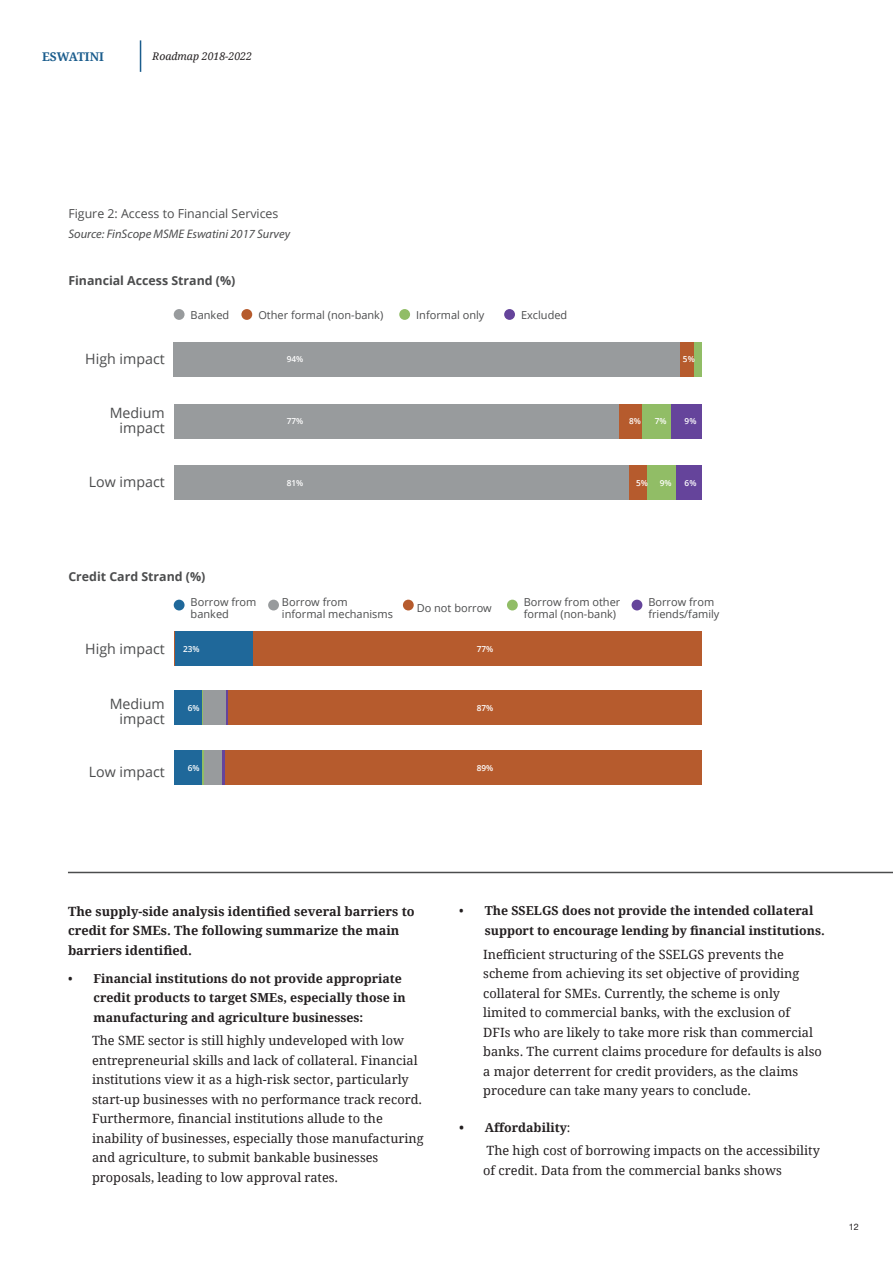
<style>
.page{position:relative;width:893px;height:1263px;background:#fff}
.page>*{position:absolute;margin:0;border:0;box-sizing:border-box;transform-origin:0 0}
.t1{font:14.25px/15px "Open Sans";color:#4b4c4d;text-align:right}
.t2{font:12.75px/19.5px "Droid Serif";color:#231f20}
.t3{font:700 12.75px/19.5px "Droid Serif";color:#231f20}
.t4{font:700 12.3px/19.5px "Droid Serif";color:#231f20}
.t5{font:italic 12.3px/19.5px "Myriad Pro";color:#4b4c4d}
.t6{font:700 12.3px "Open Sans";color:#4b4c4d}
.t7{font:700 12px "Droid Serif";color:#1b5d8d}
.t8{font:10.95px/12px "Open Sans";color:#4b4c4d}
.t9{font:italic 10.5px "Droid Serif";color:#231f20}
.t10{font:9px "Helvetica Neue";color:#231f20}
.t11{font:600 8.25px "Open Sans";color:#fff}
.s1{font-family:"Open Sans";font-style:normal}
.s2{font-weight:400}
</style>
<div class="page">
<div style="left:174px;top:465px;width:473px;height:34px;background:#989b9d"></div>
<div style="left:676px;top:465px;width:26px;height:34px;background:#65449b"></div>
<div style="left:174px;top:404px;width:468px;height:34px;background:#989b9d"></div>
<div style="left:671px;top:404px;width:31px;height:34px;background:#65449b"></div>
<div style="left:174px;top:342px;width:528px;height:34px;background:#989b9d"></div>
<div style="left:619px;top:404px;width:28px;height:34px;background:#b65b2d"></div>
<div style="left:629px;top:465px;width:29px;height:34px;background:#b65b2d"></div>
<div style="left:680px;top:342px;width:15px;height:34px;background:#b65b2d"></div>
<div style="left:647px;top:465px;width:29px;height:34px;background:#91bd66"></div>
<div style="left:642px;top:404px;width:29px;height:34px;background:#91bd66"></div>
<div style="left:695px;top:342px;width:7px;height:34px;background:#91bd66"></div>
<div style="left:174px;top:309px;width:11px;height:11px;background:#989b9d;border-radius:50%"></div>
<div style="left:241px;top:309px;width:11px;height:11px;background:#b65b2d;border-radius:50%"></div>
<div style="left:399px;top:309px;width:11px;height:11px;background:#91bd66;border-radius:50%"></div>
<div style="left:504px;top:309px;width:11px;height:11px;background:#65449b;border-radius:50%"></div>
<div style="left:175px;top:631px;width:527px;height:34px;background:#b65b2d"></div>
<div style="left:175px;top:631px;width:77px;height:34px;background:#1f689a"></div>
<div style="left:175px;top:691px;width:527px;height:34px;background:#b65b2d"></div>
<div style="left:175px;top:691px;width:29px;height:34px;background:#1f689a"></div>
<hr style="left:226px;top:691px;width:2px;height:34px;background:#65449b">
<hr style="left:202px;top:691px;width:3px;height:34px;background:#91bd66">
<div style="left:204px;top:691px;width:22px;height:34px;background:#989b9d"></div>
<div style="left:175px;top:750px;width:527px;height:34px;background:#b65b2d"></div>
<div style="left:175px;top:750px;width:29px;height:34px;background:#1f689a"></div>
<hr style="left:222px;top:750px;width:2px;height:34px;background:#65449b">
<hr style="left:202px;top:750px;width:3px;height:34px;background:#91bd66">
<div style="left:205px;top:750px;width:17px;height:34px;background:#989b9d"></div>
<div style="left:174px;top:600px;width:11px;height:10px;background:#1f689a;border-radius:50%"></div>
<div style="left:268px;top:600px;width:11px;height:10px;background:#989b9d;border-radius:50%"></div>
<div style="left:403px;top:600px;width:11px;height:10px;background:#b65b2d;border-radius:50%"></div>
<div style="left:507px;top:600px;width:11px;height:10px;background:#91bd66;border-radius:50%"></div>
<div style="left:632px;top:600px;width:10px;height:10px;background:#65449b;border-radius:50%"></div>
<hr style="left:68px;top:872px;width:825px;height:1px;background:#4b4c4d">
<hr style="left:140px;top:40px;width:1px;height:32px;background:#1b5d8d">
<p class="t7" style="left:42px;top:48px;width:63px">ESWATINI</p>
<p class="t9" style="left:153px;top:49px;width:101px">Roadmap 2018-2022</p>
<p class="t5" style="left:68px;top:204px;width:223px"><span class="s1">Figure 2: Access to Financial Services<br></span>Source: FinScope MSME Eswatini 2017 Survey</p>
<p class="t6" style="left:68px;top:272px;width:169px">Financial Access Strand (%)</p>
<p class="t1" style="left:85px;top:350px;width:81px">High impact</p>
<p class="t1" style="left:110px;top:405px;width:57px">Medium impact</p>
<p class="t1" style="left:89px;top:473px;width:77px">Low impact</p>
<p class="t8" style="left:191px;top:308px;width:40px">Banked</p>
<p class="t8" style="left:258px;top:308px;width:126px">Other formal (non-bank)</p>
<p class="t8" style="left:416px;top:308px;width:70px">Informal only</p>
<p class="t8" style="left:521px;top:308px;width:48px">Excluded</p>
<p class="t11" style="left:287px;top:354px;width:18px">94%</p>
<p class="t11" style="left:683px;top:354px;width:13px">5%</p>
<p class="t11" style="left:287px;top:415px;width:18px">77%</p>
<p class="t11" style="left:629px;top:415px;width:13px">8%</p>
<p class="t11" style="left:655px;top:415px;width:13px">7%</p>
<p class="t11" style="left:685px;top:415px;width:13px">9%</p>
<p class="t11" style="left:287px;top:477px;width:18px">81%</p>
<p class="t11" style="left:636px;top:477px;width:13px">5%</p>
<p class="t11" style="left:660px;top:477px;width:13px">9%</p>
<p class="t11" style="left:685px;top:477px;width:13px">6%</p>
<p class="t6" style="left:68px;top:568px;width:139px">Credit Card Strand (%)</p>
<p class="t1" style="left:85px;top:641px;width:81px">High impact</p>
<p class="t1" style="left:110px;top:696px;width:57px">Medium impact</p>
<p class="t1" style="left:89px;top:764px;width:77px">Low impact</p>
<p class="t8" style="left:191px;top:596px;width:67px">Borrow from banked</p>
<p class="t8" style="left:282px;top:596px;width:112px">Borrow from informal mechanisms</p>
<p class="t8" style="left:417px;top:602px;width:77px">Do not borrow</p>
<p class="t8" style="left:524px;top:596px;width:98px">Borrow from other formal (non-bank)</p>
<p class="t8" style="left:648px;top:596px;width:73px">Borrow from friends/family</p>
<p class="t11" style="left:183px;top:643px;width:18px">23%</p>
<p class="t11" style="left:477px;top:643px;width:18px">77%</p>
<p class="t11" style="left:188px;top:702px;width:13px">6%</p>
<p class="t11" style="left:477px;top:702px;width:18px">87%</p>
<p class="t11" style="left:188px;top:762px;width:13px">6%</p>
<p class="t11" style="left:477px;top:762px;width:18px">89%</p>
<p class="t3" style="left:68px;top:901px;width:348px">The supply-side analysis identified several barriers to credit for SMEs. The following summarize the main barriers identified.</p>
<p class="t4" style="left:94px;top:968px;width:314px;text-indent:-26px"><span class="s2">•</span> Financial institutions do not provide appropriate credit products to target SMEs, especially those in manufacturing and agriculture businesses:</p>
<p class="t2" style="left:92px;top:1031px;width:333px">The SME sector is still highly undeveloped with low entrepreneurial skills and lack of collateral. Financial institutions view it as a high-risk sector, particularly start-up businesses with no performance track record.<br>Furthermore, financial institutions allude to the inability of businesses, especially those manufacturing and agriculture, to submit bankable businesses proposals, leading to low approval rates.</p>
<p class="t4" style="left:485px;top:901px;width:342px;text-indent:-26px"><span class="s2">•</span> The SSELGS does not provide the intended collateral support to encourage lending by financial institutions.</p>
<p class="t2" style="left:483px;top:944px;width:340px">Inefficient structuring of the SSELGS prevents the scheme from achieving its set objective of providing collateral for SMEs. Currently, the scheme is only limited to commercial banks, with the exclusion of<br>DFIs who are likely to take more risk than commercial banks. The current claims procedure for defaults is also a major deterrent for credit providers, as the claims procedure can take many years to conclude.</p>
<p class="t4" style="left:459px;top:1117px;width:113px">• Affordability<span class="s2">:</span></p>
<p class="t2" style="left:483px;top:1141px;width:338px">The high cost of borrowing impacts on the accessibility of credit. Data from the commercial banks shows</p>
<p class="t10" style="left:849px;top:1220px;width:12px">12</p>
</div>
